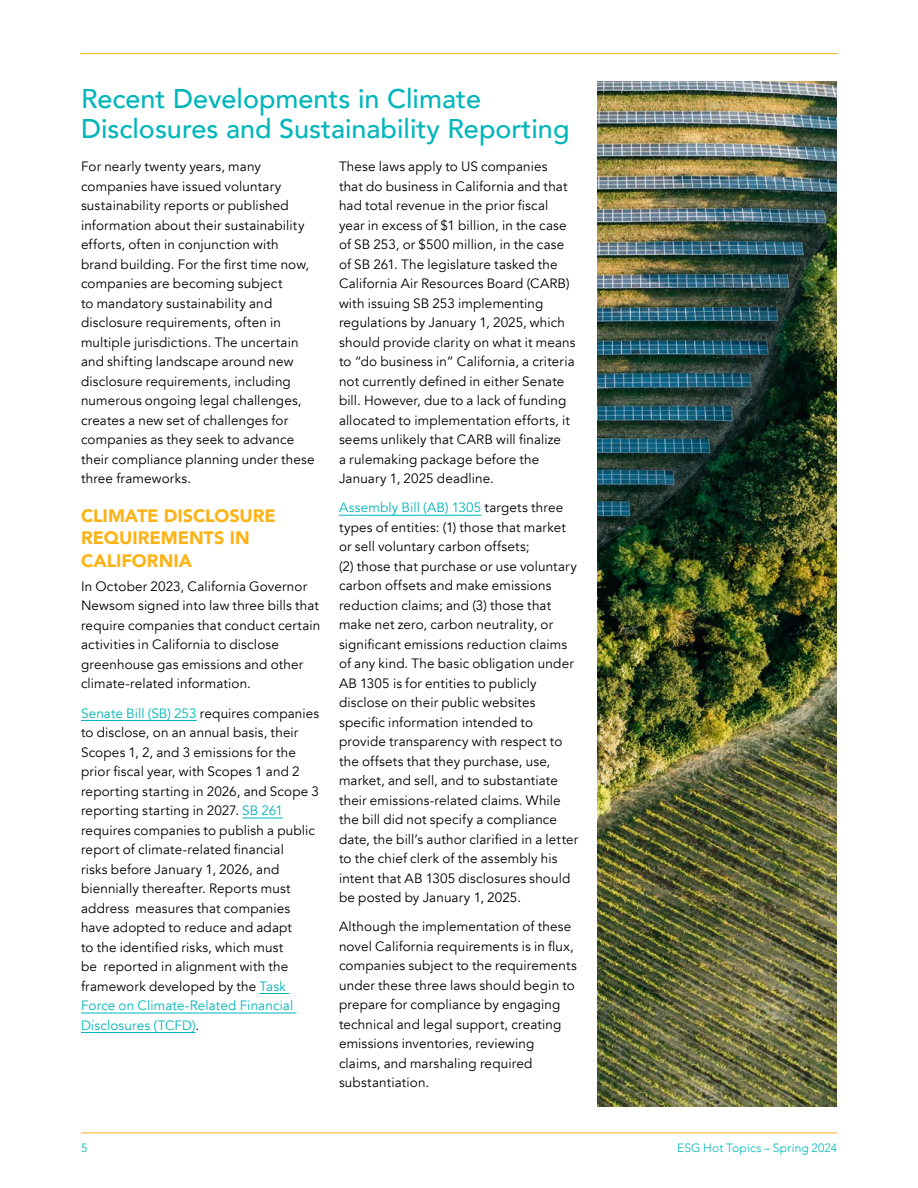
<style>
.page{position:relative;width:918px;height:1188px;background:#fff}
.page>*{position:absolute;margin:0;border:0;box-sizing:border-box;transform-origin:0 0}
.H1_-_Article_Title{font:500 27px/30px "Avenir";color:#00b6bb}
.H2_-_Article_Head{font:900 18px/22.5px "Avenir";color:#fcb316}
.Body{font:13.5px/19.5px "Avenir";letter-spacing:.01em;color:#000}
.t1{font:300 12px "Avenir";letter-spacing:.015em;color:#00b6bb}
.s1{color:#00b6bb}
</style>
<div class="page">
<hr style="left:81px;top:1133px;width:756px;height:1px;background:#fcb316">
<hr style="left:80px;top:53px;width:758px;height:1px;background:#fcb316">
<hr style="left:81px;top:720px;width:116px;height:1px;background:#00b6bb">
<hr style="left:242px;top:818px;width:41px;height:1px;background:#00b6bb">
<hr style="left:259px;top:993px;width:30px;height:1px;background:#00b6bb">
<hr style="left:81px;top:1013px;width:215px;height:1px;background:#00b6bb">
<hr style="left:81px;top:1032px;width:114px;height:1px;background:#00b6bb">
<hr style="left:339px;top:515px;width:142px;height:1px;background:#00b6bb">
<img style="left:597px;top:81px;width:240px;height:1026px">
<p class="H1_-_Article_Title" style="left:81px;top:82px;width:490px">Recent Developments in Climate<br>Disclosures and Sustainability Reporting</p>
<p class="Body" style="left:81px;top:157px;width:235px">For nearly twenty years, many companies have issued voluntary sustainability reports or published information about their sustainability efforts, often in conjunction with brand building. For the first time now, companies are becoming subject<br>to mandatory sustainability and disclosure requirements, often in multiple jurisdictions. The uncertain and shifting landscape around new disclosure requirements, including numerous ongoing legal challenges, creates a new set of challenges for companies as they seek to advance their compliance planning under these three frameworks.</p>
<p class="H2_-_Article_Head" style="left:81px;top:504px;width:196px">CLIMATE DISCLOSURE<br>REQUIREMENTS IN<br>CALIFORNIA</p>
<p class="Body" style="left:81px;top:577px;width:241px">In October 2023, California Governor Newsom signed into law three bills that require companies that conduct certain activities in California to disclose greenhouse gas emissions and other climate-related information.</p>
<p class="Body" style="left:81px;top:703px;width:240px"><span class="s1">Senate Bill (SB) 253</span> requires companies to disclose, on an annual basis, their Scopes 1, 2, and 3 emissions for the prior fiscal year, with Scopes 1 and 2 reporting starting in 2026, and Scope 3 reporting starting in 2027. <span class="s1">SB 261 </span>requires companies to publish a public report of climate-related financial<br>risks before January 1, 2026, and biennially thereafter. Reports must address measures that companies have adopted to reduce and adapt<br>to the identified risks, which must<br>be reported in alignment with the framework developed by the <span class="s1">Task Force on Climate-Related Financial Disclosures (TCFD)</span>.</p>
<p class="Body" style="left:339px;top:157px;width:238px">These laws apply to US companies<br>that do business in California and that had total revenue in the prior fiscal year in excess of $1 billion, in the case of SB 253, or $500 million, in the case of SB 261. The legislature tasked the California Air Resources Board (CARB) with issuing SB 253 implementing regulations by January 1, 2025, which should provide clarity on what it means to “do business in” California, a criteria not currently defined in either Senate bill. However, due to a lack of funding allocated to implementation efforts, it seems unlikely that CARB will finalize<br>a rulemaking package before the January 1, 2025 deadline.</p>
<p class="Body" style="left:339px;top:498px;width:241px"><span class="s1">Assembly Bill (AB) 1305</span> targets three types of entities: (1) those that market or sell voluntary carbon offsets;<br>(2) those that purchase or use voluntary carbon offsets and make emissions reduction claims; and (3) those that make net zero, carbon neutrality, or significant emissions reduction claims of any kind. The basic obligation under AB 1305 is for entities to publicly disclose on their public websites specific information intended to provide transparency with respect to the offsets that they purchase, use, market, and sell, and to substantiate their emissions-related claims. While the bill did not specify a compliance date, the bill’s author clarified in a letter to the chief clerk of the assembly his intent that AB 1305 disclosures should be posted by January 1, 2025.</p>
<p class="Body" style="left:339px;top:917px;width:239px">Although the implementation of these novel California requirements is in flux, companies subject to the requirements under these three laws should begin to prepare for compliance by engaging technical and legal support, creating emissions inventories, reviewing claims, and marshaling required substantiation.</p>
<p class="t1" style="left:81px;top:1141px;width:8px">5</p>
<p class="t1" style="left:677px;top:1141px;width:161px">ESG Hot Topics – Spring 2024</p>
</div>
